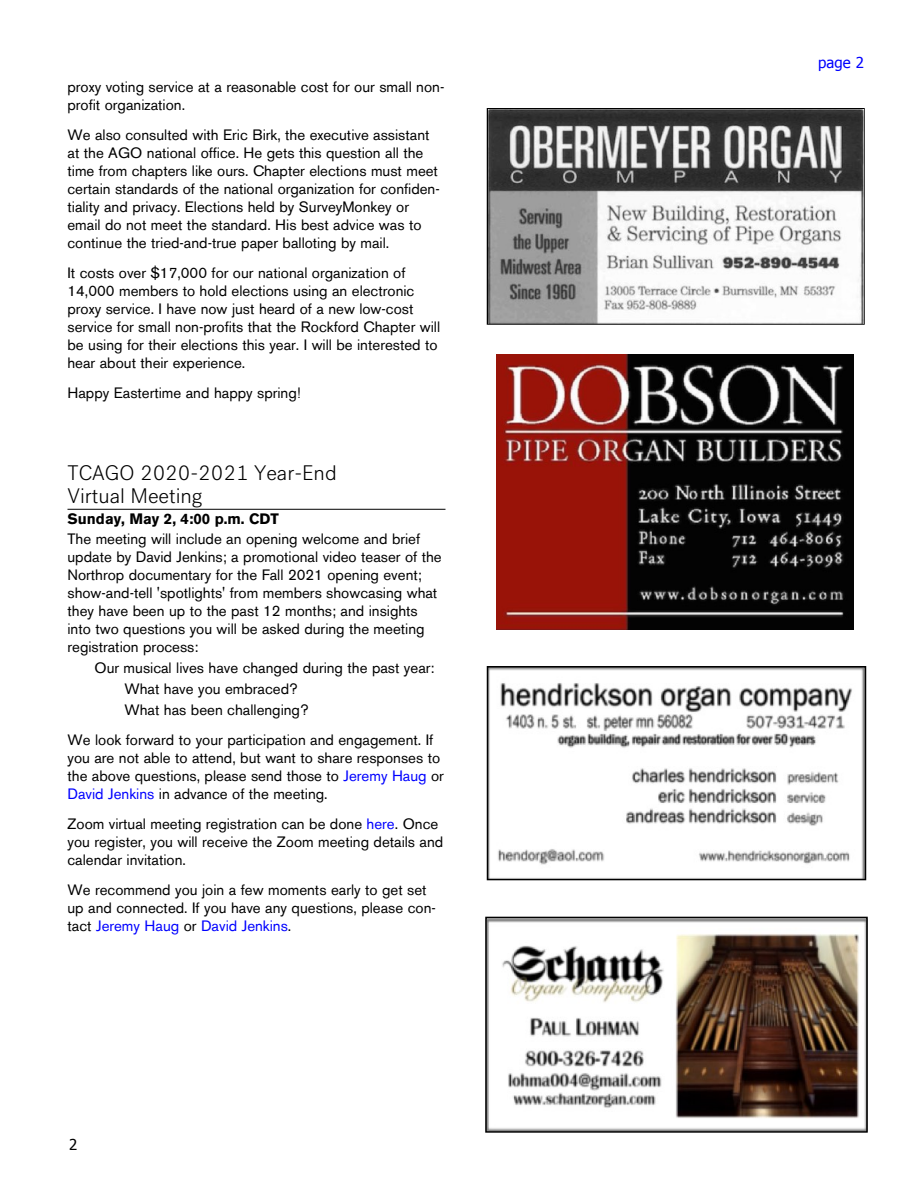
<style>
.page{position:relative;width:918px;height:1188px;background:#fff}
.page>*{position:absolute;margin:0;border:0;box-sizing:border-box;transform-origin:0 0}
.t1{font:300 21px/22.5px "Mia Grotesk";color:#000}
.t2{font:15px/18px "Akzidenz Grotesk BE";color:#000}
.t3{font:700 15px "Akzidenz Grotesk BE";color:#000}
.t4{font:15px "Tahoma";color:#00f}
.t5{font:15px "Tahoma";color:#000}
.s1{color:#00f}
</style>
<div class="page">
<hr style="left:68px;top:509px;width:378px;height:1px;background:#000">
<div style="left:487px;top:108px;width:378px;height:217px;border:2px solid #000"></div>
<img style="left:488px;top:110px;width:375px;height:213px">
<img style="left:497px;top:354px;width:356px;height:276px">
<img style="left:490px;top:669px;width:373px;height:208px">
<div style="left:487px;top:666px;width:379px;height:214px;border:2px solid #000"></div>
<img style="left:488px;top:920px;width:377px;height:210px">
<div style="left:485px;top:917px;width:383px;height:216px;border:2px solid #000"></div>
<p class="t2" style="left:68px;top:79px;width:378px">proxy voting service at a reasonable cost for our small non&shy;profit organization.</p>
<p class="t2" style="left:68px;top:127px;width:374px">We also consulted with Eric Birk, the executive assistant at the AGO national office. He gets this question all the time from chapters like ours. Chapter elections must meet certain standards of the national organization for confiden&shy;tiality and privacy. Elections held by SurveyMonkey or email do not meet the standard. His best advice was to continue the tried-and-true paper balloting by mail.</p>
<p class="t2" style="left:68px;top:265px;width:374px">It costs over $17,000 for our national organization of 14,000 members to hold elections using an electronic proxy service. I have now just heard of a new low-cost service for small non-profits that the Rockford Chapter will be using for their elections this year. I will be interested to hear about their experience.</p>
<p class="t2" style="left:68px;top:385px;width:235px">Happy Eastertime and happy spring!</p>
<h1 class="t1" style="left:68px;top:462px;width:271px">TCAGO 2020-2021 Year-End<br>Virtual Meeting</h1>
<p class="t3" style="left:68px;top:510px;width:213px">Sunday, May 2, 4:00 p.m. CDT</p>
<p class="t2" style="left:68px;top:531px;width:376px">The meeting will include an opening welcome and brief update by David Jenkins; a promotional video teaser of the Northrop documentary for the Fall 2021 opening event; show-and-tell 'spotlights' from members showcasing what they have been up to the past 12 months; and insights into two questions you will be asked during the meeting registration process:</p>
<p class="t2" style="left:124px;top:659px;width:312px;line-height:21px;text-indent:-30px">Our musical lives have changed during the past year:<br>What have you embraced?<br>What has been challenging?</p>
<p class="t2" style="left:68px;top:732px;width:378px">We look forward to your participation and engagement. If you are not able to attend, but want to share responses to the above questions, please send those to <span class="s1">Jeremy Haug</span> or <span class="s1">David Jenkins</span> in advance of the meeting.</p>
<p class="t2" style="left:68px;top:816px;width:377px">Zoom virtual meeting registration can be done <span class="s1">here</span>. Once you register, you will receive the Zoom meeting details and calendar invitation.</p>
<p class="t2" style="left:68px;top:882px;width:370px">We recommend you join a few moments early to get set up and connected. If you have any questions, please con&shy;tact <span class="s1">Jeremy Haug</span> or <span class="s1">David Jenkins</span>.</p>
<p class="t5" style="left:69px;top:1135px;width:10px">2</p>
<p class="t4" style="left:818px;top:53px;width:47px">page 2</p>
</div>
